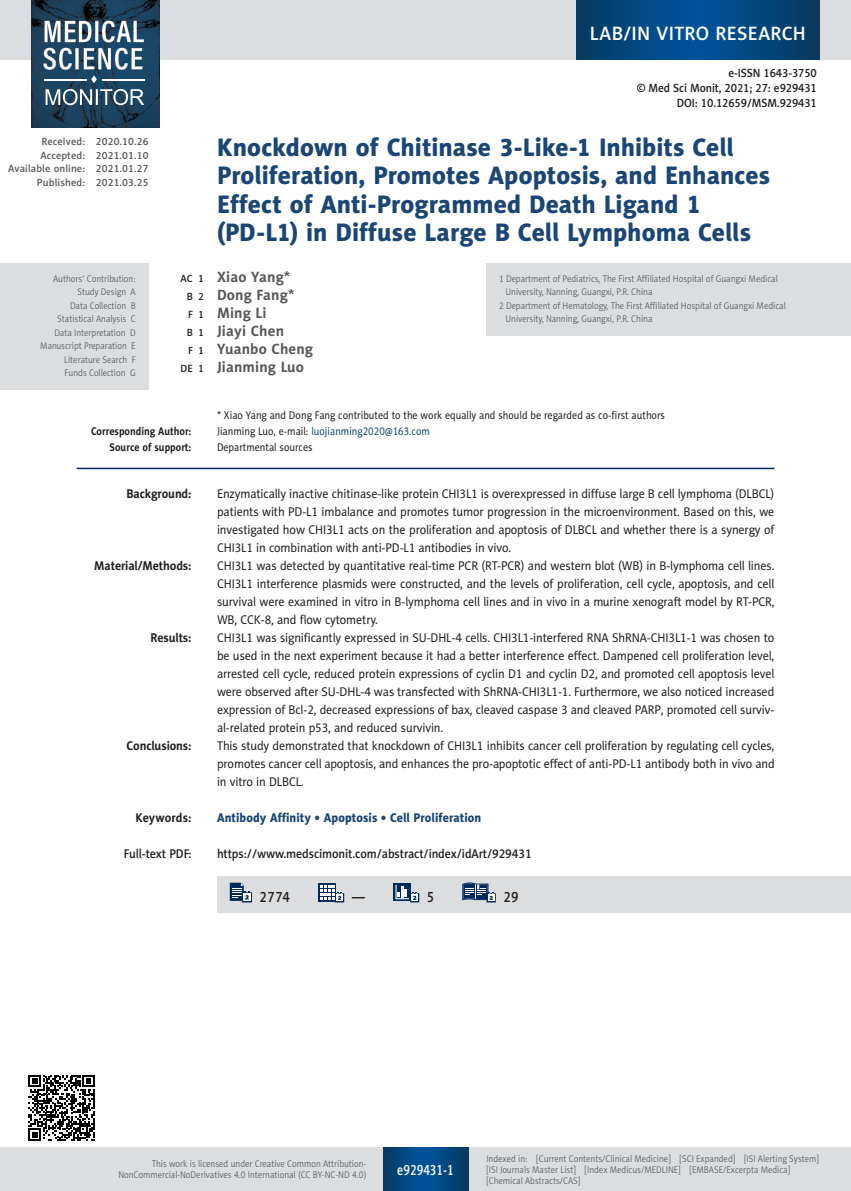
<style>
.page{position:relative;width:851px;height:1191px;background:#fff}
.page>*{position:absolute;margin:0;border:0;box-sizing:border-box;transform-origin:0 0}
.MSM_Tytul{font:25.5px/28.5px "Naomi Sans EFN Heavy";color:#1a4574}
.t1{font:19.5px "Naomi Sans EFN Medium";letter-spacing:.015em;color:#fff}
.MSM_Autorzy{font:700 15px "Naomi Sans EFN";letter-spacing:.01em;color:#57585a}
.MSM_e-PAGINA{font:15px "Naomi Sans EFN Medium";color:#fff;scale:.8 1}
.MSM_dane{font:15px "Naomi Sans EFN Medium";letter-spacing:.03em;color:#231f20;scale:.9 1}
.MSM_Summary_body{font:12.75px/18px "Naomi Sans EFN";letter-spacing:-.01em;color:#231f20;text-align:justify;scale:.95 1}
.MSM_full_text_pdf{font:12.75px "Naomi Sans EFN Medium";letter-spacing:-.01em;color:#231f20;scale:.95 1}
.MSM_Summary_body-2{font:700 12.75px "Naomi Sans EFN";letter-spacing:-.01em;color:#231f20;scale:.95 1}
.MSM_keywords{font:12.75px "Naomi Sans EFN Heavy";letter-spacing:.005em;color:#1a4574;scale:.95 1}
.MSM_keywords-2{font:700 12.75px "Naomi Sans EFN";letter-spacing:.005em;color:#231f20;scale:.95 1}
.MSM_full_text_pdf-2{font:12px "Naomi Sans EFN Medium";letter-spacing:-.01em;color:#231f20;scale:.95 1}
.MSM_Adres{font:11.25px "Naomi Sans EFN";color:#231f20;scale:.9 1}
.MSM_Adres-2{font:11.25px "Naomi Sans EFN";color:#1a4574;scale:.9 1}
.MSM_Adres-3{font:700 11.25px "Naomi Sans EFN";color:#231f20;scale:.9 1}
.MSM_Support{font:11.25px "Naomi Sans EFN";color:#231f20;scale:.9 1}
.MSM_Support-2{font:700 11.25px "Naomi Sans EFN";color:#231f20;scale:.9 1}
.t2{font:10.5px "Naomi Sans EFN Medium";letter-spacing:.01em;color:#57585a}
.MSM_Afiliacja{font:9.75px/11.2px "Naomi Sans EFN Light";color:#57585a;scale:.9 1}
.s1{font-family:"Naomi Sans EFN Medium";font-weight:400;font-size:10.5px;color:#231f20}
.s2{color:#231f20}
</style>
<div class="page">
<div style="left:217px;top:876px;width:633px;height:36px;background:#dcdddf"></div>
<svg style="left:230px;top:882px;width:22px;height:20px"></svg>
<div style="left:318px;top:883px;width:17px;height:18px;background:#00295c"></div>
<svg style="left:320px;top:884px;width:24px;height:18px"></svg>
<div style="left:393px;top:883px;width:18px;height:18px;background:#00295c"></div>
<svg style="left:395px;top:885px;width:24px;height:17px"></svg>
<svg style="left:462px;top:882px;width:33px;height:20px"></svg>
<hr style="left:77px;top:468px;width:697px;height:1px;background:#00295c">
<div style="left:0;top:264px;width:148px;height:126px;background:#dcdddf"></div>
<div style="left:486px;top:264px;width:364px;height:72px;background:#dcdddf"></div>
<svg style="left:28px;top:1075px;width:67px;height:66px"></svg>
<div style="left:0;top:1148px;width:850px;height:43px;background:#dcdddf"></div>
<svg style="left:383px;top:1147px;width:85px;height:43px;background:#02477e"></svg>
<div style="left:0;top:0;width:850px;height:60px;background:#dcdddf"></div>
<img style="left:32px;top:0;width:127px;height:128px">
<img style="left:45px;top:79px;width:41px;height:1px">
<img style="left:103px;top:79px;width:41px;height:1px">
<svg style="left:91px;top:75px;width:6px;height:8px"></svg>
<img style="left:46px;top:89px;width:98px;height:16px">
<svg style="left:576px;top:0;width:243px;height:60px;background:#02477e"></svg>
<h2 class="t1" style="left:589px;top:22px;width:217px">LAB/IN VITRO RESEARCH</h2>
<p class="MSM_full_text_pdf-2" style="left:728px;top:66px;width:95px">e-ISSN 1643-3750</p>
<p class="MSM_full_text_pdf-2" style="left:636px;top:81px;width:191px">© Med Sci Monit, 2021; 27: e929431</p>
<p class="MSM_full_text_pdf-2" style="left:676px;top:96px;width:149px">DOI: 10.12659/MSM.929431</p>
<p class="MSM_Tytul" style="left:217px;top:132px;width:554px">Knockdown of Chitinase 3-Like-1 Inhibits Cell Proliferation, Promotes Apoptosis, and Enhances Effect of Anti-Programmed Death Ligand 1 (PD-L1) in Diffuse Large B Cell Lymphoma Cells</p>
<p class="MSM_Autorzy" style="left:180px;top:268px;width:111px"><span class="s1">AC 1</span> Xiao Yang*</p>
<p class="MSM_Autorzy" style="left:187px;top:286px;width:109px"><span class="s1">B 2</span> Dong Fang*</p>
<p class="MSM_Autorzy" style="left:188px;top:304px;width:80px"><span class="s1">F 1</span> Ming Li</p>
<p class="MSM_Autorzy" style="left:187px;top:322px;width:99px"><span class="s1">B 1</span> Jiayi Chen</p>
<p class="MSM_Autorzy" style="left:188px;top:340px;width:126px"><span class="s1">F 1</span> Yuanbo Cheng</p>
<p class="MSM_Autorzy" style="left:180px;top:358px;width:125px"><span class="s1">DE 1</span> Jianming Luo</p>
<p class="MSM_Adres" style="left:217px;top:409px;width:499px">* Xiao Yang and Dong Fang contributed to the work equally and should be regarded as co-first authors</p>
<p class="MSM_Adres-3" style="left:91px;top:424px;width:113px">Corresponding Author:</p>
<p class="MSM_Adres-2" style="left:217px;top:424px;width:238px"><span class="s2">Jianming Luo, e-mail:</span> luojianming2020@163.com</p>
<p class="MSM_Support-2" style="left:110px;top:440px;width:92px">Source of support:</p>
<p class="MSM_Support" style="left:217px;top:440px;width:108px">Departmental sources</p>
<p class="MSM_Summary_body-2" style="left:126px;top:486px;width:70px">Background:</p>
<p class="MSM_Summary_body" style="left:217px;top:485px;width:588px">Enzymatically inactive chitinase-like protein CHI3L1 is overexpressed in diffuse large B cell lymphoma (DLBCL) patients with PD-L1 imbalance and promotes tumor progression in the microenvironment. Based on this, we investigated how CHI3L1 acts on the proliferation and apoptosis of DLBCL and whether there is a synergy of CHI3L1 in combination with anti-PD-L1 antibodies in vivo.</p>
<p class="MSM_Summary_body-2" style="left:94px;top:558px;width:104px">Material/Methods:</p>
<p class="MSM_Summary_body" style="left:217px;top:557px;width:588px">CHI3L1 was detected by quantitative real-time PCR (RT-PCR) and western blot (WB) in B-lymphoma cell lines.<br>CHI3L1 interference plasmids were constructed, and the levels of proliferation, cell cycle, apoptosis, and cell survival were examined in vitro in B-lymphoma cell lines and in vivo in a murine xenograft model by RT-PCR, WB, CCK-8, and flow cytometry.</p>
<p class="MSM_Summary_body-2" style="left:150px;top:630px;width:45px">Results:</p>
<p class="MSM_Summary_body" style="left:217px;top:629px;width:588px">CHI3L1 was significantly expressed in SU-DHL-4 cells. CHI3L1-interfered RNA ShRNA-CHI3L1-1 was chosen to be used in the next experiment because it had a better interference effect. Dampened cell proliferation level, arrested cell cycle, reduced protein expressions of cyclin D1 and cyclin D2, and promoted cell apoptosis level were observed after SU-DHL-4 was transfected with ShRNA-CHI3L1-1. Furthermore, we also noticed increased expression of Bcl-2, decreased expressions of bax, cleaved caspase 3 and cleaved PARP, promoted cell surviv&shy;al-related protein p53, and reduced survivin.</p>
<p class="MSM_Summary_body-2" style="left:127px;top:738px;width:70px">Conclusions:</p>
<p class="MSM_Summary_body" style="left:217px;top:737px;width:588px">This study demonstrated that knockdown of CHI3L1 inhibits cancer cell proliferation by regulating cell cycles, promotes cancer cell apoptosis, and enhances the pro-apoptotic effect of anti-PD-L1 antibody both in vivo and in vitro in DLBCL.</p>
<p class="MSM_keywords-2" style="left:135px;top:810px;width:60px">Keywords:</p>
<p class="MSM_keywords" style="left:217px;top:810px;width:280px">Antibody Affinity • Apoptosis • Cell Proliferation</p>
<p class="MSM_full_text_pdf" style="left:124px;top:846px;width:73px">Full-text PDF:</p>
<p class="MSM_full_text_pdf" style="left:217px;top:846px;width:333px">https://www.medscimonit.com/abstract/index/idArt/929431</p>
<p class="t2" style="left:41px;top:136px;width:109px">Received: 2020.10.26</p>
<p class="t2" style="left:40px;top:149px;width:110px">Accepted: 2021.01.10</p>
<p class="t2" style="left:8px;top:163px;width:142px">Available online: 2021.01.27</p>
<p class="t2" style="left:37px;top:176px;width:113px">Published: 2021.03.25</p>
<p class="MSM_Afiliacja" style="left:53px;top:273px;width:93px">Authors’ Contribution:</p>
<p class="MSM_Afiliacja" style="left:77px;top:286px;width:66px">Study Design A</p>
<p class="MSM_Afiliacja" style="left:70px;top:300px;width:74px">Data Collection B</p>
<p class="MSM_Afiliacja" style="left:57px;top:313px;width:89px">Statistical Analysis C</p>
<p class="MSM_Afiliacja" style="left:54px;top:327px;width:92px">Data Interpretation D</p>
<p class="MSM_Afiliacja" style="left:40px;top:340px;width:107px">Manuscript Preparation E</p>
<p class="MSM_Afiliacja" style="left:64px;top:354px;width:81px">Literature Search F</p>
<p class="MSM_Afiliacja" style="left:65px;top:367px;width:80px">Funds Collection G</p>
<p class="MSM_Afiliacja" style="left:505px;top:272px;width:304px;line-height:13.5px;text-indent:-6px">1 Department of Pediatrics, The First Affiliated Hospital of Guangxi Medical<br>University, Nanning, Guangxi, P.R. China</p>
<p class="MSM_Afiliacja" style="left:505px;top:299px;width:313px;line-height:13.5px;text-indent:-6px">2 Department of Hematology, The First Affiliated Hospital of Guangxi Medical<br>University, Nanning, Guangxi, P.R. China</p>
<p class="MSM_dane" style="left:259px;top:888px;width:35px">2774</p>
<p class="MSM_dane" style="left:352px;top:888px;width:16px">—</p>
<p class="MSM_dane" style="left:427px;top:888px;width:10px">5</p>
<p class="MSM_dane" style="left:503px;top:888px;width:19px">29</p>
<p class="MSM_Afiliacja" style="left:118px;top:1158px;width:277px;text-align:right">This work is licensed under Creative Common Attribution-<br>NonCommercial-NoDerivatives 4.0 International (CC BY-NC-ND 4.0)</p>
<p class="MSM_e-PAGINA" style="left:397px;top:1160px;width:72px">e929431-1</p>
<p class="MSM_Afiliacja" style="left:486px;top:1152px;width:371px">Indexed in: [Current Contents/Clinical Medicine] [SCI Expanded] [ISI Alerting System] [ISI Journals Master List] [Index Medicus/MEDLINE] [EMBASE/Excerpta Medica] [Chemical Abstracts/CAS]</p>
</div>
